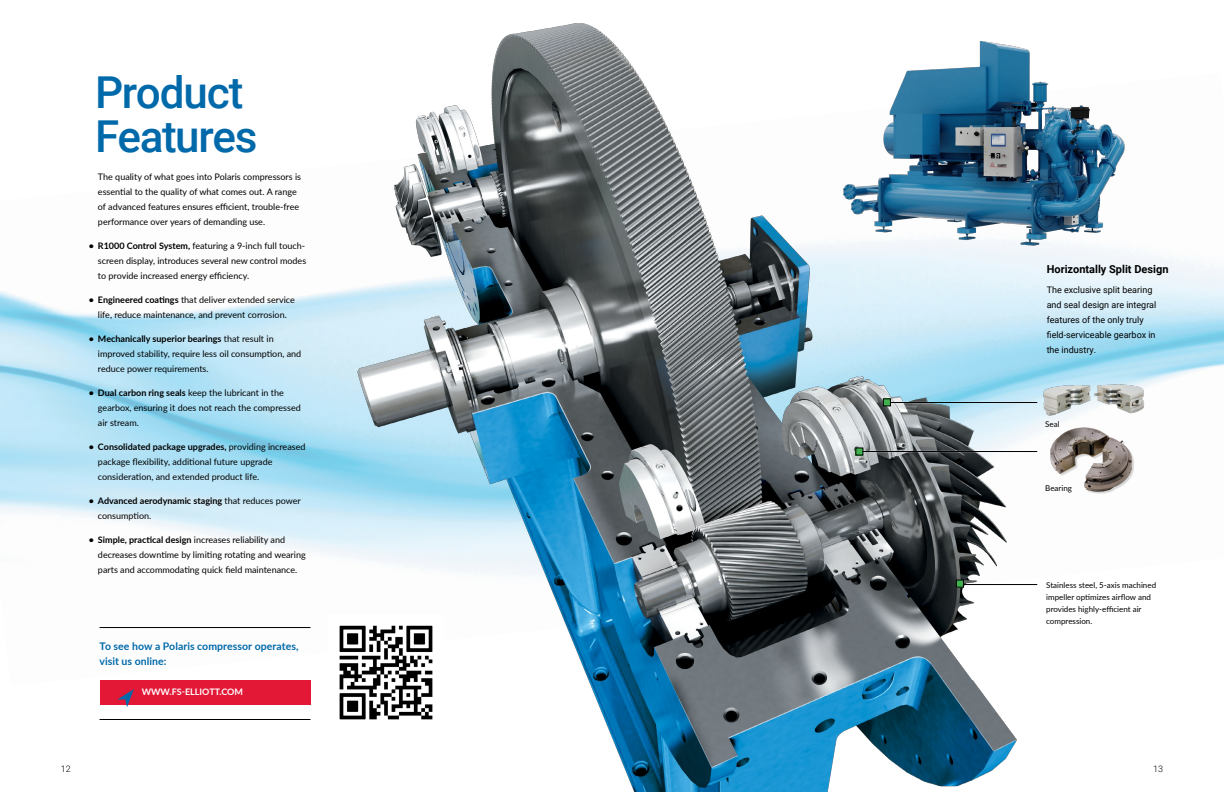
<style>
.page{position:relative;width:1224px;height:792px;background:#fff}
.page>*{position:absolute;margin:0;border:0;box-sizing:border-box;transform-origin:0 0}
.t1{font:500 44px/44px "Roboto";letter-spacing:-.03em;color:#0069aa}
.t2{font:700 11px "Roboto";color:#000}
.t3{font:700 10.5px/15px "Lato";letter-spacing:.005em;color:#0069aa}
.t4{font:9px/15px "Lato";color:#000}
.t5{font:9px/15px "Roboto";color:#000}
.t6{font:700 9px "Lato";color:#fff}
.t7{font:300 9px "Roboto";color:#000}
.t8{font:8px/12px "Lato";color:#000}
.s1{font-weight:700}
</style>
<div class="page">
<img style="left:173px;top:23px;width:859px;height:769px">
<div style="left:958px;top:582px;width:80px;height:5px;background:#f5f5f5"></div>
<hr style="left:960px;top:584px;width:77px;height:1px;background:#000">
<svg style="left:891px;top:400px;width:147px;height:5px"></svg>
<hr style="left:886px;top:402px;width:151px;height:1px;background:#000">
<svg style="left:863px;top:449px;width:175px;height:5px"></svg>
<hr style="left:859px;top:451px;width:178px;height:1px;background:#000">
<img style="left:1039px;top:379px;width:110px;height:41px">
<img style="left:1047px;top:427px;width:88px;height:67px">
<div style="left:883px;top:399px;width:7px;height:7px;background:#41b14e"></div>
<div style="left:883px;top:399px;width:8px;height:7px;border:1px solid #000"></div>
<div style="left:856px;top:448px;width:7px;height:7px;background:#41b14e"></div>
<div style="left:956px;top:580px;width:7px;height:7px;background:#41b14e"></div>
<div style="left:956px;top:580px;width:8px;height:7px;border:1px solid #000"></div>
<div style="left:100px;top:680px;width:210px;height:24px;background:#e31837"></div>
<svg style="left:117px;top:689px;width:17px;height:18px"></svg>
<hr style="left:100px;top:627px;width:210px;height:1px;background:#000">
<hr style="left:100px;top:719px;width:210px;height:1px;background:#000">
<img style="left:329px;top:615px;width:115px;height:115px">
<img style="left:813px;top:23px;width:354px;height:302px">
<h1 class="t1" style="left:95px;top:69px;width:164px">Product<br>Features</h1>
<p class="t4" style="left:98px;top:169px;width:205px">The quality of what goes into Polaris compressors is essential to the quality of what comes out. A range of advanced features ensures efficient, trouble-free performance over years of demanding use.</p>
<p class="t4" style="left:98px;top:238px;width:210px;text-indent:-9px"><span class="s1">• R1000 Control System,</span> featuring a 9-inch full touch&shy;screen display, introduces several new control modes to provide increased energy efficiency.</p>
<p class="t4" style="left:89px;top:292px;width:207px;text-align:center"><span class="s1">• Engineered coatings</span> that deliver extended service life, reduce maintenance, and prevent corrosion.</p>
<p class="t4" style="left:98px;top:331px;width:205px;text-indent:-9px"><span class="s1">• Mechanically superior bearings</span> that result in improved stability, require less oil consumption, and reduce power requirements.</p>
<p class="t4" style="left:98px;top:385px;width:204px;text-indent:-9px"><span class="s1">• Dual carbon ring seals</span> keep the lubricant in the gearbox, ensuring it does not reach the compressed air stream.</p>
<p class="t4" style="left:98px;top:439px;width:209px;text-indent:-9px"><span class="s1">• Consolidated package upgrades,</span> providing increased package flexibility, additional future upgrade consideration, and extended product life.</p>
<p class="t4" style="left:98px;top:493px;width:204px;text-indent:-9px"><span class="s1">• Advanced aerodynamic staging</span> that reduces power consumption.</p>
<p class="t4" style="left:98px;top:532px;width:209px;text-indent:-9px"><span class="s1">• Simple, practical design</span> increases reliability and decreases downtime by limiting rotating and wearing parts and accommodating quick field maintenance.</p>
<p class="t3" style="left:100px;top:638px;width:201px">To see how a Polaris compressor operates, visit us online:</p>
<p class="t6" style="left:142px;top:685px;width:103px">WWW.FS-ELLIOTT.COM</p>
<p class="t2" style="left:1047px;top:262px;width:123px">Horizontally Split Design</p>
<p class="t5" style="left:1047px;top:282px;width:111px">The exclusive split bearing and seal design are integral features of the only truly field-serviceable gearbox in the industry.</p>
<p class="t8" style="left:1045px;top:417px;width:16px">Seal</p>
<p class="t8" style="left:1045px;top:482px;width:28px">Bearing</p>
<p class="t8" style="left:1046px;top:579px;width:111px">Stainless steel, 5-axis machined impeller optimizes airflow and provides highly-efficient air compression.</p>
<p class="t7" style="left:61px;top:763px;width:11px">12</p>
<p class="t7" style="left:1153px;top:763px;width:11px">13</p>
</div>
